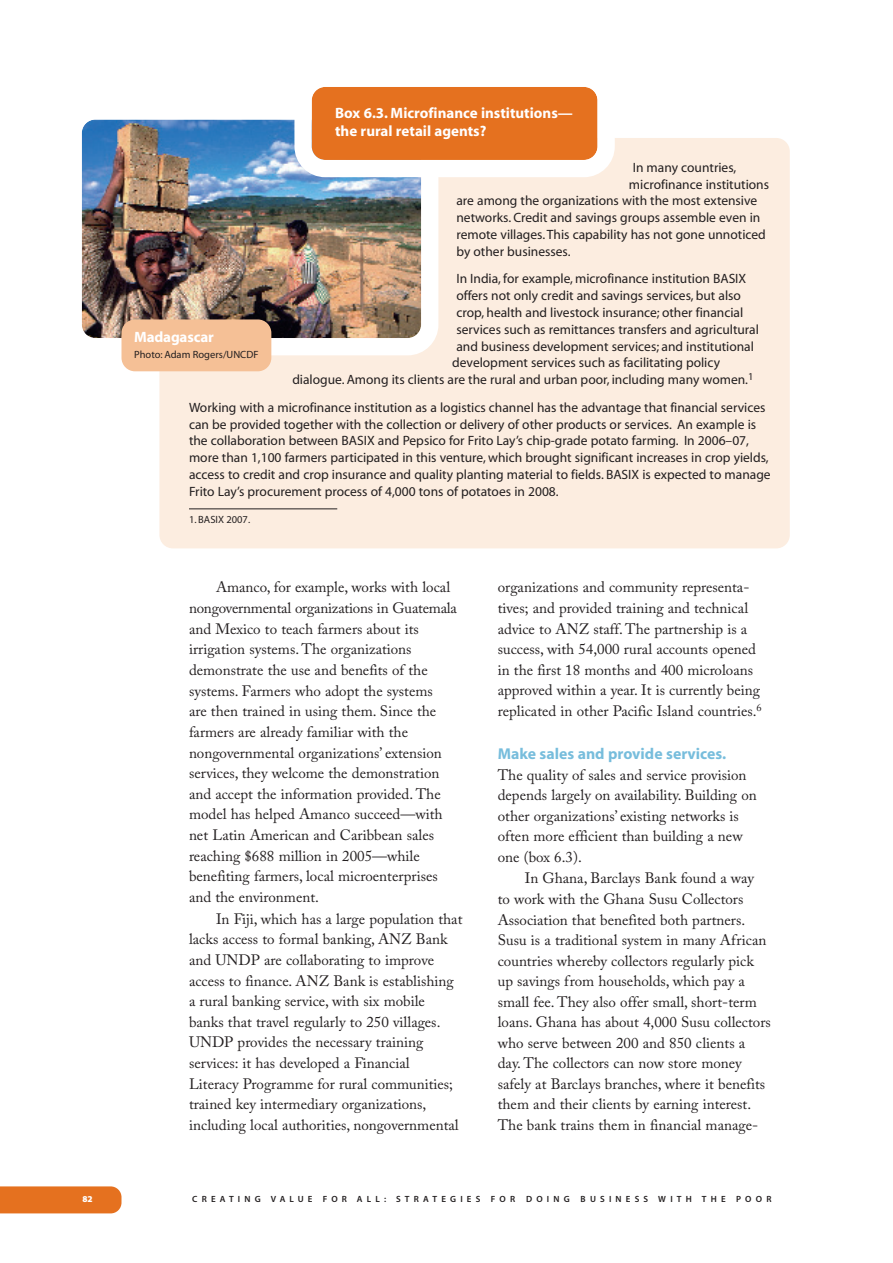
<style>
.page{position:relative;width:893px;height:1263px;background:#fff}
.page>*{position:absolute;margin:0;border:0;box-sizing:border-box;transform-origin:0 0}
.t1{font:700 15.75px "Myriad";color:#77bddc}
.t2{font:15px/20.7px "Adobe Caslon Pro";color:#231f20}
.t3{font:700 15px/18px "Myriad";color:#fff}
.t4{font:13.5px/16.8px "Myriad MM 406 600";color:#231f20}
.t5{font:10.5px "Myriad";color:#231f20}
.t6{font:9px "Myriad MM 565 600";letter-spacing:.465em;color:#231f20}
.t7{font:9px "Myriad MM 830 600";color:#fff}
</style>
<div class="page">
<div style="left:0;top:1186px;width:122px;height:27px;background:#e5711f"></div>
<div style="left:159px;top:138px;width:631px;height:410px;background:#fcede0;border-radius:14px"></div>
<hr style="left:189px;top:508px;width:148px;height:1px;background:#231f20">
<img style="left:81px;top:119px;width:357px;height:236px">
<svg style="left:294px;top:87px;width:321px;height:90px;background:#eb985e"></svg>
<div style="left:122px;top:319px;width:149px;height:52px;background:#f5c096;border-radius:13px"></div>
<p class="t3" style="left:335px;top:105px;width:239px">Box 6.3. Microfinance institutions— the rural retail agents?</p>
<p class="t4" style="left:633px;top:160px;width:105px">In many countries,</p>
<p class="t4" style="left:629px;top:177px;width:142px">microfinance institutions</p>
<p class="t4" style="left:456px;top:194px;width:302px">are among the organizations with the most extensive</p>
<p class="t4" style="left:456px;top:210px;width:305px">networks. Credit and savings groups assemble even in</p>
<p class="t4" style="left:456px;top:227px;width:311px">remote villages. This capability has not gone unnoticed</p>
<p class="t4" style="left:456px;top:244px;width:116px">by other businesses.</p>
<p class="t4" style="left:456px;top:272px;width:291px">In India, for example, microfinance institution BASIX</p>
<p class="t4" style="left:456px;top:288px;width:286px">offers not only credit and savings services, but also</p>
<p class="t4" style="left:456px;top:305px;width:288px">crop, health and livestock insurance; other financial</p>
<p class="t4" style="left:456px;top:322px;width:304px">services such as remittances transfers and agricultural</p>
<p class="t4" style="left:456px;top:339px;width:299px">and business development services; and institutional</p>
<p class="t4" style="left:452px;top:356px;width:269px">development services such as facilitating policy</p>
<p class="t4" style="left:292px;top:372px;width:463px">dialogue. Among its clients are the rural and urban poor, including many women.<sup>1</sup></p>
<p class="t4" style="left:189px;top:400px;width:583px">Working with a microfinance institution as a logistics channel has the advantage that financial services can be provided together with the collection or delivery of other products or services. An example is the collaboration between BASIX and Pepsico for Frito Lay’s chip-grade potato farming. In 2006–07, more than 1,100 farmers participated in this venture, which brought significant increases in crop yields, access to credit and crop insurance and quality planting material to fields. BASIX is expected to manage Frito Lay’s procurement process of 4,000 tons of potatoes in 2008.</p>
<p class="t5" style="left:189px;top:516px;width:63px">1. BASIX 2007.</p>
<p class="t3" style="left:134px;top:329px;width:81px">Madagascar</p>
<p class="t5" style="left:134px;top:351px;width:126px">Photo: Adam Rogers/UNCDF</p>
<p class="t2" style="left:189px;top:579px;width:269px;text-indent:27px">Amanco, for example, works with local nongovernmental organizations in Guatemala and Mexico to teach farmers about its irrigation systems. The organizations demonstrate the use and benefits of the systems. Farmers who adopt the systems<br>are then trained in using them. Since the farmers are already familiar with the nongovernmental organizations’ extension services, they welcome the demonstration and accept the information provided. The model has helped Amanco succeed—with net Latin American and Caribbean sales reaching $688 million in 2005—while benefiting farmers, local microenterprises and the environment.</p>
<p class="t2" style="left:189px;top:910px;width:275px;text-indent:27px">In Fiji, which has a large population that lacks access to formal banking, ANZ Bank and UNDP are collaborating to improve access to finance. ANZ Bank is establishing a rural banking service, with six mobile banks that travel regularly to 250 villages.<br>UNDP provides the necessary training services: it has developed a Financial Literacy Programme for rural communities; trained key intermediary organizations, including local authorities, nongovernmental</p>
<p class="t2" style="left:498px;top:579px;width:266px">organizations and community representa&shy;tives; and provided training and technical advice to ANZ staff. The partnership is a success, with 54,000 rural accounts opened in the first 18 months and 400 microloans approved within a year. It is currently being replicated in other Pacific Island countries.<sup>6</sup></p>
<p class="t1" style="left:498px;top:748px;width:230px">Make sales and provide services.</p>
<p class="t2" style="left:498px;top:766px;width:260px">The quality of sales and service provision depends largely on availability. Building on other organizations’ existing networks is often more efficient than building a new one (box 6.3).</p>
<p class="t2" style="left:498px;top:870px;width:275px;text-indent:27px">In Ghana, Barclays Bank found a way<br>to work with the Ghana Susu Collectors Association that benefited both partners.<br>Susu is a traditional system in many African countries whereby collectors regularly pick up savings from households, which pay a small fee. They also offer small, short-term loans. Ghana has about 4,000 Susu collectors who serve between 200 and 850 clients a day. The collectors can now store money safely at Barclays branches, where it benefits them and their clients by earning interest.<br>The bank trains them in financial manage-</p>
<p class="t7" style="left:82px;top:1196px;width:12px">82</p>
<p class="t6" style="left:192px;top:1196px;width:581px">CREATING VALUE FOR ALL: STRATEGIES FOR DOING BUSINESS WITH THE POOR</p>
</div>
